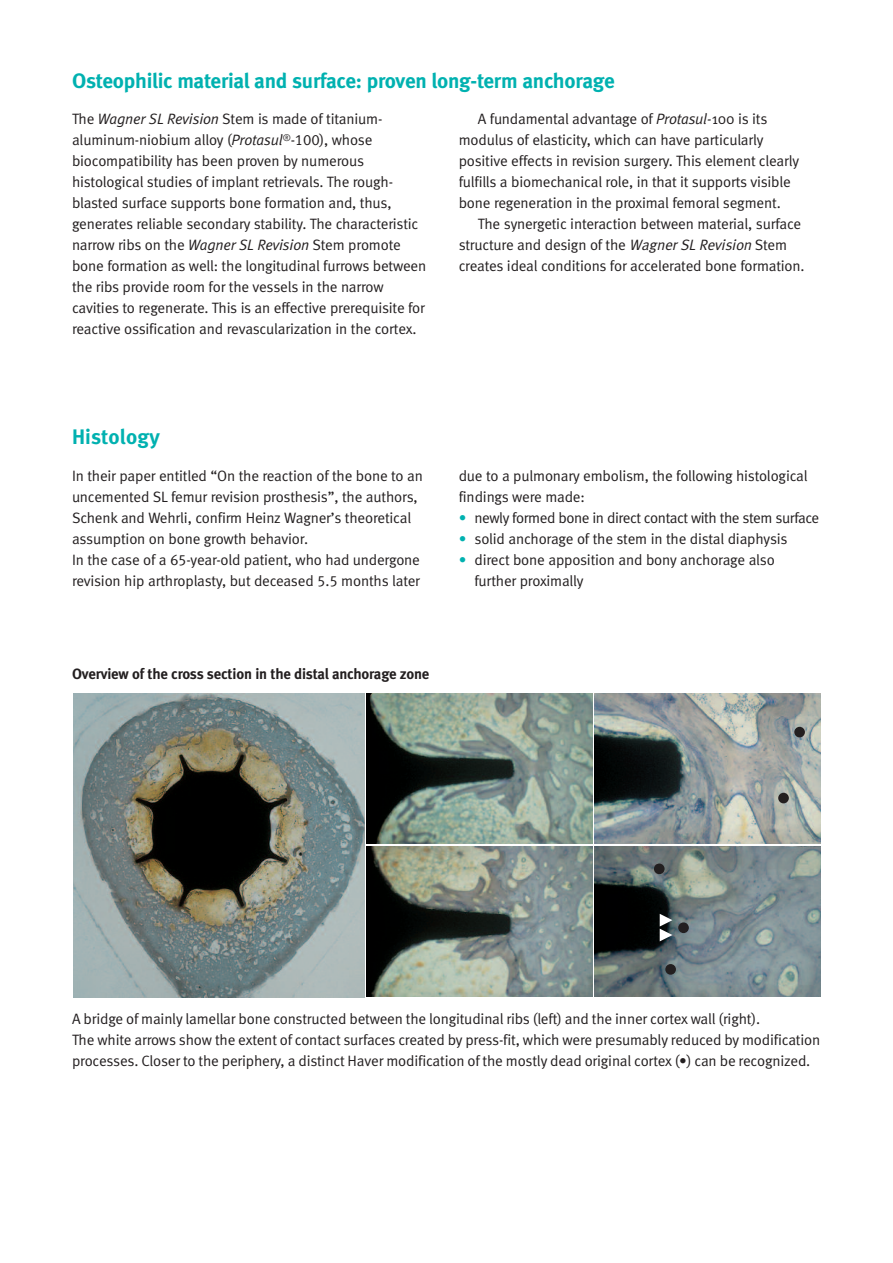
<style>
.page{position:relative;width:893px;height:1263px;background:#fff}
.page>*{position:absolute;margin:0;border:0;box-sizing:border-box;transform-origin:0 0}
.t1{font:21px "Meta Bold LF";letter-spacing:-.01em;color:#00b1b0}
.t2{font:21px "Meta Bold LF";letter-spacing:.01em;color:#00b1b0}
.t3{font:15px/21px "Meta Normal LF";letter-spacing:-.01em;color:#231f20}
.t4{font:15px/21px "Meta Normal";letter-spacing:-.01em;color:#231f20}
.t5{font:15px "Meta Normal LF";letter-spacing:-.03em;color:#231f20}
.t6{font:15px "Meta Bold LF";letter-spacing:-.01em;color:#231f20}
.s1{font-style:italic}
.s2{color:#00b1b0}
</style>
<div class="page">
<img style="left:73px;top:693px;width:291px;height:304px">
<img style="left:367px;top:693px;width:225px;height:151px">
<img style="left:367px;top:846px;width:225px;height:151px">
<img style="left:594px;top:693px;width:226px;height:151px">
<img style="left:594px;top:846px;width:226px;height:151px">
<svg style="left:660px;top:914px;width:12px;height:27px"></svg>
<div style="left:678px;top:922px;width:11px;height:11px;background:#231f20;border-radius:50%"></div>
<div style="left:778px;top:793px;width:11px;height:10px;background:#231f20;border-radius:50%"></div>
<div style="left:794px;top:727px;width:11px;height:10px;background:#231f20;border-radius:50%"></div>
<div style="left:665px;top:964px;width:11px;height:11px;background:#231f20;border-radius:50%"></div>
<div style="left:654px;top:863px;width:11px;height:11px;background:#231f20;border-radius:50%"></div>
<h1 class="t1" style="left:72px;top:73px;width:544px">Osteophilic material and surface: proven long-term anchorage</h1>
<p class="t3" style="left:72px;top:110px;width:356px">The <span class="s1">Wagner SL Revision</span> Stem is made of titanium&shy;aluminum-niobium alloy (<span class="s1">Protasul</span><sup>®</sup>-100), whose biocompatibility has been proven by numerous histological studies of implant retrievals. The rough&shy;blasted surface supports bone formation and, thus, generates reliable secondary stability. The characteristic narrow ribs on the <span class="s1">Wagner SL Revision</span> Stem promote bone formation as well: the longitudinal furrows between the ribs provide room for the vessels in the narrow cavities to regenerate. This is an effective prerequisite for reactive ossification and revascularization in the cortex.</p>
<p class="t4" style="left:459px;top:110px;width:342px;text-indent:19px">A fundamental advantage of <span class="s1">Protasul-</span>100 is its modulus of elasticity, which can have particularly positive effects in revision surgery. This element clearly fulfills a biomechanical role, in that it supports visible bone regeneration in the proximal femoral segment.</p>
<p class="t4" style="left:459px;top:215px;width:348px;text-indent:19px">The synergetic interaction between material, surface structure and design of the <span class="s1">WagnerSL Revision</span> Stem creates ideal conditions for accelerated bone formation.</p>
<h1 class="t2" style="left:72px;top:429px;width:89px">Histology</h1>
<p class="t3" style="left:72px;top:467px;width:352px">In their paper entitled “On the reaction of the bone to an uncemented SL femur revision prosthesis”, the authors, Schenk and Wehrli, confirm Heinz Wagner’s theoretical assumption on bone growth behavior.<br>In the case of a 65-year-old patient, who had undergone revision hip arthroplasty, but deceased 5.5 months later</p>
<p class="t3" style="left:459px;top:467px;width:351px">due to a pulmonary embolism, the following histological findings were made:</p>
<p class="t5" style="left:459px;top:513px;width:362px"><span class="s2">•</span> newly formed bone in direct contact with the stem surface</p>
<p class="t3" style="left:459px;top:530px;width:330px"><span class="s2">•</span> solid anchorage of the stem in the distal diaphysis</p>
<p class="t3" style="left:474px;top:551px;width:302px;text-indent:-16px"><span class="s2">•</span> direct bone apposition and bony anchorage also further proximally</p>
<p class="t6" style="left:72px;top:669px;width:359px">Overview of the cross section in the distal anchorage zone</p>
<p class="t3" style="left:72px;top:1009px;width:750px">A bridge of mainly lamellar bone constructed between the longitudinal ribs (left) and the inner cortex wall (right).<br>The white arrows show the extent of contact surfaces created by press-fit, which were presumably reduced by modification processes. Closer to the periphery, a distinct Haver modification of the mostly dead original cortex (•) can be recognized.</p>
</div>
